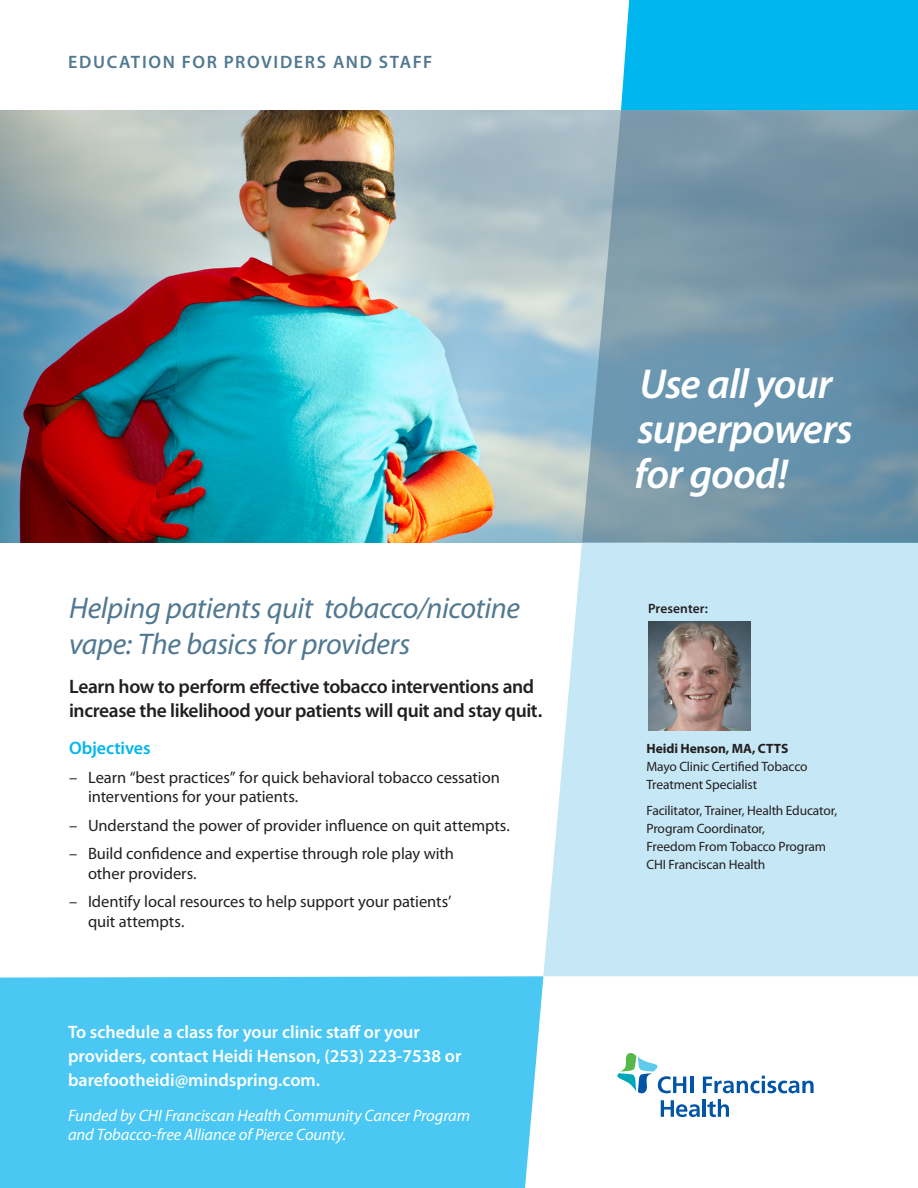
<style>
.page{position:relative;width:918px;height:1188px;background:#fff}
.page>*{position:absolute;margin:0;border:0;box-sizing:border-box;transform-origin:0 0}
.Headline{font:italic 600 42px/45px "Myriad Pro";letter-spacing:-.02em;color:#fff}
.Subhead_1{font:italic 30px/36px "Myriad Pro";letter-spacing:-.01em;color:#517891}
.Subhead_1-2{font:600 19.5px/24px "Myriad Pro";letter-spacing:-.02em;color:#231f20}
.t1{font:600 18px/24px "Myriad Pro";color:#fff}
.Subhead_1-3{font:600 18px "Myriad Pro";letter-spacing:.09em;color:#517891}
.Body{font:600 18px "Myriad Pro";letter-spacing:-.005em;color:#00b6ef}
.Body-2{font:16.5px/19.5px "Myriad Pro";letter-spacing:-.005em;color:#231f20}
.Body-3{font:italic 16.5px/19.5px "Myriad Pro";letter-spacing:-.005em;color:#fff}
.Subhead_2{font:13.5px/18px "Myriad Pro";letter-spacing:-.015em;color:#231f20}
.Subhead_2-2{font:600 13.5px "Myriad Pro";letter-spacing:.005em;color:#231f20}
.s1{font-weight:700}
</style>
<div class="page">
<div style="left:543px;top:542px;width:375px;height:434px;background:#c6e7f5"></div>
<img style="left:0;top:110px;width:582px;height:432px">
<svg style="left:582px;top:110px;width:336px;height:432px;background:#7597ab"></svg>
<div style="left:621px;top:0;width:297px;height:110px;background:#00b6ef"></div>
<div style="left:0;top:976px;width:543px;height:212px;background:#4ac8f3"></div>
<img style="left:648px;top:621px;width:103px;height:110px">
<svg style="left:617px;top:1053px;width:69px;height:41px"></svg>
<hr style="left:690px;top:1077px;width:3px;height:16px;background:#0154a6">
<svg style="left:703px;top:1076px;width:111px;height:17px"></svg>
<svg style="left:661px;top:1100px;width:39px;height:17px"></svg>
<hr style="left:702px;top:1099px;width:4px;height:18px;background:#0154a6">
<svg style="left:707px;top:1099px;width:22px;height:18px"></svg>
<p class="Subhead_1-3" style="left:68px;top:50px;width:366px">EDUCATION FOR PROVIDERS AND STAFF</p>
<p class="Subhead_1" style="left:69px;top:589px;width:453px">Helping patients quit tobacco/nicotine vape: The basics for providers</p>
<p class="Subhead_1-2" style="left:69px;top:674px;width:475px">Learn how to perform effective tobacco interventions and increase the likelihood your patients will quit and stay quit.</p>
<p class="Body" style="left:69px;top:737px;width:83px">Objectives</p>
<p class="Body-2" style="left:88px;top:767px;width:413px;text-indent:-19px">– Learn “best practices” for quick behavioral tobacco cessation interventions for your patients.</p>
<p class="Body-2" style="left:69px;top:815px;width:442px">– Understand the power of provider influence on quit attempts.</p>
<p class="Body-2" style="left:88px;top:844px;width:368px;text-indent:-19px">– Build confidence and expertise through role play with other providers.</p>
<p class="Body-2" style="left:88px;top:892px;width:365px;text-indent:-19px">– Identify local resources to help support your patients’ quit attempts.</p>
<p class="t1" style="left:68px;top:1019px;width:395px">To schedule a class for your clinic staff or your providers, contact Heidi Henson, (253) 223-7538 or barefootheidi@mindspring.com.</p>
<p class="Body-3" style="left:68px;top:1105px;width:404px">Funded by CHI Franciscan Health Community Cancer Program and Tobacco-free Alliance of Pierce County.</p>
<p class="Headline" style="left:634px;top:360px;width:220px">Use all your superpowers for good!</p>
<p class="Subhead_2-2" style="left:648px;top:600px;width:61px">Presenter:</p>
<p class="Subhead_2" style="left:646px;top:739px;width:162px"><span class="s1">Heidi Henson, MA, CTTS<br></span>Mayo Clinic Certified Tobacco<br>Treatment Specialist</p>
<p class="Subhead_2" style="left:646px;top:801px;width:192px">Facilitator, Trainer, Health Educator,<br>Program Coordinator,<br>Freedom From Tobacco Program<br>CHI Franciscan Health</p>
</div>
